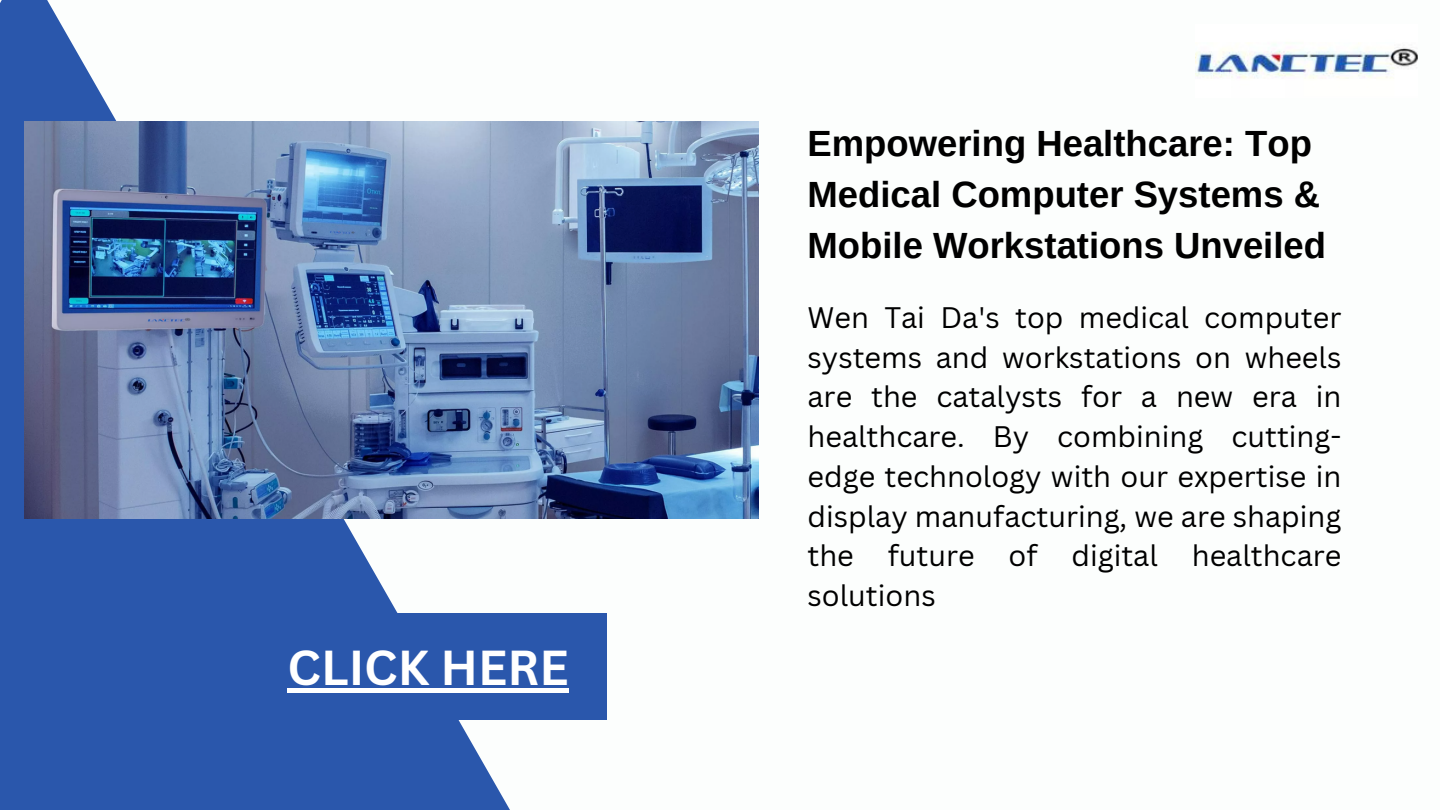
<style>
.page{position:relative;width:1440px;height:810px;background:#fff}
.page>*{position:absolute;margin:0;border:0;box-sizing:border-box;transform-origin:0 0}
.t1{font:700 47.8px "Canva Sans";color:#fff}
.t2{font:700 36.5px/51px "Arimo";color:#000}
.t3{font:28.9px/39.8px "Canva Sans";color:#000;text-align:justify}
</style>
<div class="page">
<svg style="left:0;top:0;width:697px;height:810px"></svg>
<img style="left:24px;top:122px;width:735px;height:396px">
<div style="left:260px;top:613px;width:346px;height:107px;background:#2a57ac"></div>
<hr style="left:288px;top:688px;width:281px;height:4px;background:#fff">
<img style="left:1195px;top:43px;width:223px;height:36px">
<h1 class="t1" style="left:288px;top:634px;width:283px">CLICK HERE</h1>
<p class="t2" style="left:808px;top:117px;width:520px">Empowering Healthcare: Top<br>Medical Computer Systems &amp;<br>Mobile Workstations Unveiled</p>
<p class="t3" style="left:808px;top:297px;width:535px">Wen Tai Da's top medical computer systems and workstations on wheels are the catalysts for a new era in healthcare. By combining cutting&shy;edge technology with our expertise in display manufacturing, we are shaping the future of digital healthcare solutions</p>
</div>
